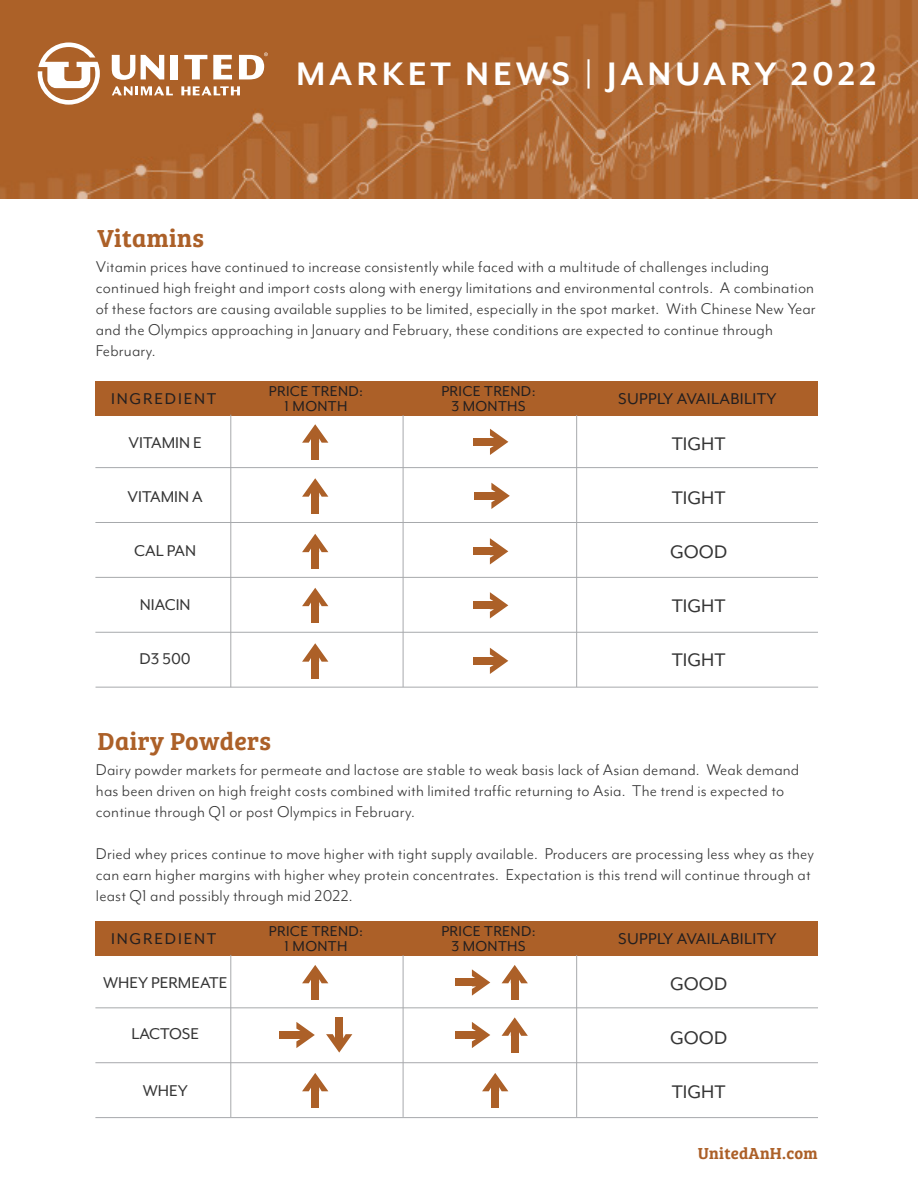
<style>
.page{position:relative;width:918px;height:1188px;background:#fff}
.page>*{position:absolute;margin:0;border:0;box-sizing:border-box;transform-origin:0 0}
.t1{font:700 37.5px "Mr Eaves Mod OT";letter-spacing:.1em;color:#fff}
.t2{font:25.5px "Bree Serif Sb";letter-spacing:.015em;color:#ac6028}
.t3{font:21px "Mr Eaves Mod OT";color:#353535}
.t4{font:18px/21px "Mr Eaves Mod OT";letter-spacing:.01em;color:#353535}
.t5{font:18px "Mr Eaves Mod OT";color:#353535}
.t6{font:18px "Mr Eaves Mod OT";letter-spacing:.02em;color:#231f20}
.t7{font:18px "Mr Eaves Mod OT";letter-spacing:.1em;color:#231f20}
.t8{font:16.5px/15px "Mr Eaves Mod OT";letter-spacing:.02em;color:#231f20;text-align:center}
.t9{font:16.5px "Bree Serif Sb";letter-spacing:.015em;color:#ac6028}
</style>
<div class="page">
<svg style="left:692px;top:198px;width:106px;height:1px"></svg>
<hr style="left:96px;top:687px;width:722px;height:1px;background:#a7a9ac">
<div style="left:95px;top:381px;width:723px;height:35px;background:#ac6028"></div>
<hr style="left:230px;top:415px;width:1px;height:272px;background:#a7a9ac">
<hr style="left:95px;top:467px;width:723px;height:1px;background:#a7a9ac">
<hr style="left:95px;top:522px;width:723px;height:1px;background:#a7a9ac">
<hr style="left:95px;top:577px;width:723px;height:1px;background:#a7a9ac">
<hr style="left:95px;top:632px;width:723px;height:1px;background:#a7a9ac">
<hr style="left:403px;top:415px;width:1px;height:272px;background:#a7a9ac">
<hr style="left:576px;top:415px;width:1px;height:272px;background:#a7a9ac">
<div style="left:95px;top:922px;width:723px;height:34px;background:#ac6028"></div>
<hr style="left:230px;top:955px;width:1px;height:162px;background:#a7a9ac">
<hr style="left:95px;top:1007px;width:723px;height:1px;background:#a7a9ac">
<hr style="left:95px;top:1062px;width:723px;height:1px;background:#a7a9ac">
<hr style="left:95px;top:1117px;width:723px;height:1px;background:#a7a9ac">
<hr style="left:403px;top:955px;width:1px;height:162px;background:#a7a9ac">
<hr style="left:576px;top:955px;width:1px;height:162px;background:#a7a9ac">
<img style="left:0;top:0;width:918px;height:198px">
<svg style="left:112px;top:55px;width:52px;height:25px"></svg>
<div style="left:171px;top:55px;width:7px;height:24px;background:#fff"></div>
<svg style="left:19px;top:42px;width:81px;height:70px"></svg>
<svg style="left:112px;top:86px;width:61px;height:9px"></svg>
<svg style="left:181px;top:52px;width:117px;height:50px"></svg>
<div style="left:311px;top:435px;width:8px;height:24px;background:#ac6028"></div>
<svg style="left:302px;top:424px;width:26px;height:19px"></svg>
<div style="left:473px;top:438px;width:25px;height:8px;background:#ac6028"></div>
<svg style="left:490px;top:429px;width:18px;height:26px"></svg>
<div style="left:311px;top:489px;width:8px;height:24px;background:#ac6028"></div>
<svg style="left:302px;top:478px;width:26px;height:19px"></svg>
<div style="left:311px;top:544px;width:8px;height:25px;background:#ac6028"></div>
<svg style="left:302px;top:534px;width:26px;height:18px"></svg>
<div style="left:475px;top:492px;width:24px;height:8px;background:#ac6028"></div>
<svg style="left:491px;top:483px;width:19px;height:26px"></svg>
<div style="left:311px;top:1083px;width:8px;height:25px;background:#ac6028"></div>
<svg style="left:302px;top:1073px;width:26px;height:18px"></svg>
<div style="left:511px;top:1028px;width:8px;height:25px;background:#ac6028"></div>
<svg style="left:502px;top:1017px;width:26px;height:19px"></svg>
<div style="left:455px;top:1031px;width:25px;height:8px;background:#ac6028"></div>
<svg style="left:472px;top:1022px;width:18px;height:26px"></svg>
<div style="left:335px;top:1017px;width:8px;height:25px;background:#ac6028"></div>
<svg style="left:326px;top:1034px;width:26px;height:19px"></svg>
<div style="left:280px;top:1031px;width:24px;height:8px;background:#ac6028"></div>
<svg style="left:296px;top:1022px;width:19px;height:26px"></svg>
<div style="left:511px;top:975px;width:8px;height:25px;background:#ac6028"></div>
<svg style="left:502px;top:965px;width:26px;height:18px"></svg>
<div style="left:311px;top:975px;width:8px;height:25px;background:#ac6028"></div>
<svg style="left:302px;top:965px;width:26px;height:18px"></svg>
<div style="left:455px;top:979px;width:25px;height:7px;background:#ac6028"></div>
<svg style="left:472px;top:969px;width:18px;height:27px"></svg>
<div style="left:491px;top:1083px;width:8px;height:25px;background:#ac6028"></div>
<svg style="left:482px;top:1073px;width:26px;height:18px"></svg>
<div style="left:473px;top:547px;width:25px;height:8px;background:#ac6028"></div>
<svg style="left:490px;top:538px;width:18px;height:27px"></svg>
<div style="left:311px;top:598px;width:8px;height:25px;background:#ac6028"></div>
<svg style="left:302px;top:588px;width:26px;height:18px"></svg>
<div style="left:473px;top:601px;width:25px;height:8px;background:#ac6028"></div>
<svg style="left:490px;top:592px;width:18px;height:27px"></svg>
<div style="left:311px;top:654px;width:8px;height:24px;background:#ac6028"></div>
<svg style="left:302px;top:643px;width:26px;height:19px"></svg>
<div style="left:473px;top:657px;width:25px;height:8px;background:#ac6028"></div>
<svg style="left:490px;top:648px;width:18px;height:26px"></svg>
<h2 class="t2" style="left:97px;top:219px;width:108px">Vitamins</h2>
<h1 class="t1" style="left:296px;top:53px;width:582px">MARKET NEWS | JANUARY 2022</h1>
<p class="t4" style="left:96px;top:256px;width:721px">Vitamin prices have continued to increase consistently while faced with a multitude of challenges including continued high freight and import costs along with energy limitations and environmental controls. A combination of these factors are causing available supplies to be limited, especially in the spot market. With Chinese New Year and the Olympics approaching in January and February, these conditions are expected to continue through February.</p>
<p class="t8" style="left:269px;top:384px;width:96px">PRICE TREND:<br>1 MONTH</p>
<p class="t8" style="left:441px;top:384px;width:96px">PRICE TREND:<br>3 MONTHS</p>
<p class="t7" style="left:111px;top:389px;width:107px">INGREDIENT</p>
<p class="t6" style="left:618px;top:389px;width:160px">SUPPLY AVAILABILITY</p>
<p class="t5" style="left:129px;top:433px;width:75px">VITAMIN E</p>
<p class="t3" style="left:672px;top:432px;width:55px">TIGHT</p>
<p class="t5" style="left:128px;top:487px;width:77px">VITAMIN A</p>
<p class="t3" style="left:672px;top:486px;width:55px">TIGHT</p>
<p class="t5" style="left:134px;top:541px;width:63px">CAL PAN</p>
<p class="t3" style="left:670px;top:540px;width:59px">GOOD</p>
<p class="t5" style="left:140px;top:595px;width:52px">NIACIN</p>
<p class="t3" style="left:672px;top:594px;width:55px">TIGHT</p>
<p class="t5" style="left:140px;top:649px;width:53px">D3 500</p>
<p class="t3" style="left:672px;top:648px;width:55px">TIGHT</p>
<h2 class="t2" style="left:97px;top:722px;width:175px">Dairy Powders</h2>
<p class="t4" style="left:96px;top:759px;width:705px">Dairy powder markets for permeate and lactose are stable to weak basis lack of Asian demand. Weak demand has been driven on high freight costs combined with limited traffic returning to Asia. The trend is expected to continue through Q1 or post Olympics in February.</p>
<p class="t4" style="left:96px;top:843px;width:719px">Dried whey prices continue to move higher with tight supply available. Producers are processing less whey as they can earn higher margins with higher whey protein concentrates. Expectation is this trend will continue through at least Q1 and possibly through mid 2022.</p>
<p class="t8" style="left:269px;top:924px;width:96px">PRICE TREND:<br>1 MONTH</p>
<p class="t8" style="left:441px;top:924px;width:96px">PRICE TREND:<br>3 MONTHS</p>
<p class="t7" style="left:111px;top:929px;width:107px">INGREDIENT</p>
<p class="t6" style="left:618px;top:929px;width:160px">SUPPLY AVAILABILITY</p>
<p class="t5" style="left:103px;top:973px;width:126px">WHEY PERMEATE</p>
<p class="t5" style="left:131px;top:1024px;width:69px">LACTOSE</p>
<p class="t5" style="left:143px;top:1081px;width:47px">WHEY</p>
<p class="t3" style="left:670px;top:972px;width:59px">GOOD</p>
<p class="t3" style="left:670px;top:1026px;width:59px">GOOD</p>
<p class="t3" style="left:672px;top:1080px;width:55px">TIGHT</p>
<p class="t9" style="left:698px;top:1140px;width:121px">UnitedAnH.com</p>
</div>
